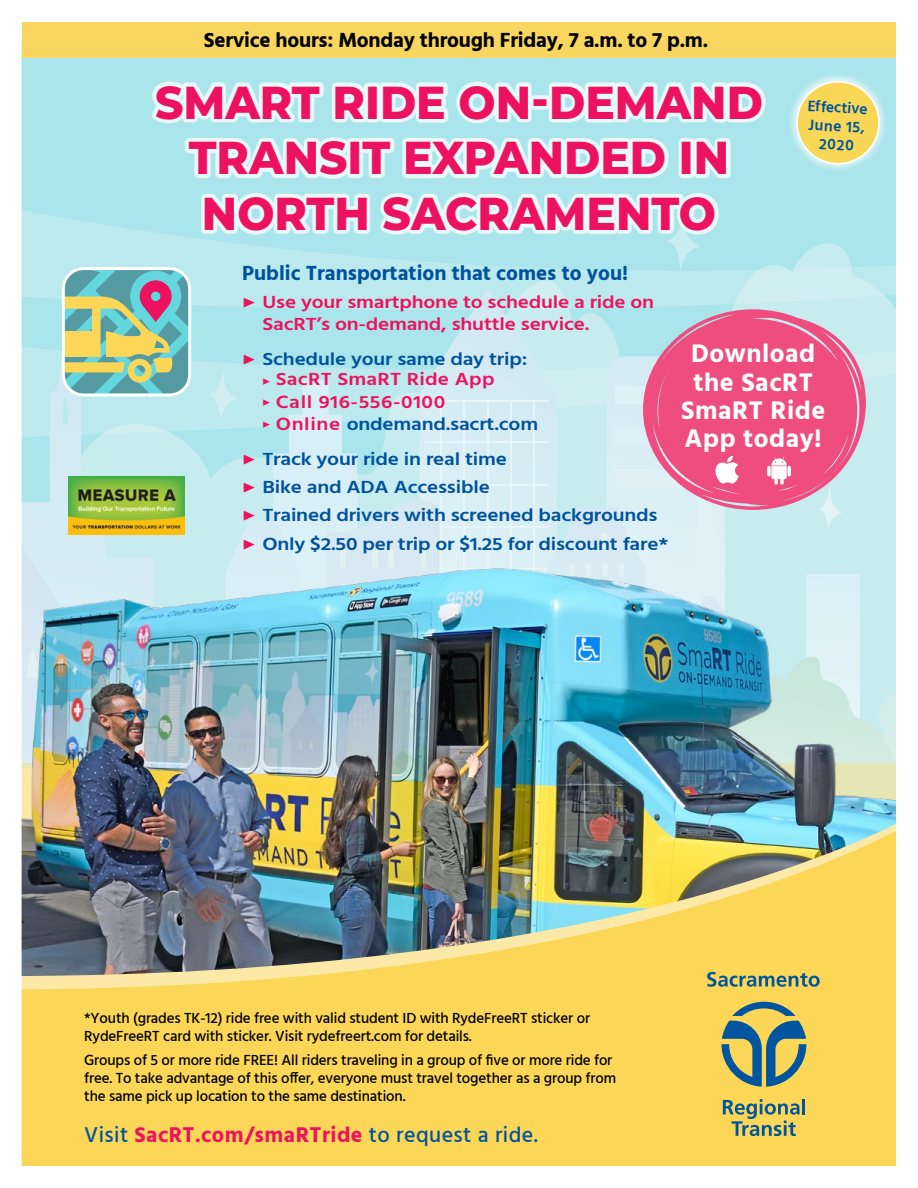
<style>
.page{position:relative;width:918px;height:1188px;background:#fff}
.page>*{position:absolute;margin:0;border:0;box-sizing:border-box;transform-origin:0 0}
.t1{font:800 46.05px/55.3px "Montserrat";color:#ed125f;text-align:center;scale:.95 1}
.t2{font:700 26.1px "Hind";letter-spacing:.02em;color:#fff}
.t3{font:500 21.9px "Hind";letter-spacing:.02em;color:#00529c}
.t4{font:700 21px "Hind";letter-spacing:-.01em;color:#000}
.t5{font:700 21px "Hind";color:#00529c}
.t6{font:600 18px/20.1px "Hind";letter-spacing:-.01em;color:#00529c;scale:1.17 1}
.t7{font:600 18px/21.6px "Hind";letter-spacing:-.01em;color:#ed125f;scale:1.17 1}
.t8{font:600 18px/21.6px "Hind";letter-spacing:.03em;color:#ed125f;scale:1.17 1}
.t9{font:600 15.6px/18.8px "Hind";color:#00529c;text-align:center}
.t10{font:500 15px/18px "Hind";letter-spacing:-.01em;color:#000}
.s1{font-family:"Minion Pro";font-weight:400;font-size:21px}
.s2{font-family:"Minion Pro";font-weight:400;font-size:21px;color:#ed125f}
.s3{font-family:"Source Sans Pro";font-weight:400;font-style:italic;font-size:12px;color:#ed125f}
.s4{color:#ed125f}
.s5{font-family:"Source Sans Pro";font-weight:400;font-style:italic;font-size:12px}
.s6{color:#00529c}
.s7{font-weight:700;color:#ed125f}
</style>
<div class="page">
<img style="left:21px;top:22px;width:875px;height:1144px">
<p class="t4" style="left:204px;top:27px;width:506px">Service hours: Monday through Friday, 7 a.m. to 7 p.m.</p>
<p class="t1" style="left:155px;top:72px;width:641px">SMART RIDE ON-DEMAND<br>TRANSIT EXPANDED IN</p>
<p class="t1" style="left:202px;top:183px;width:543px">NORTH SACRAMENTO</p>
<p class="t9" style="left:808px;top:97px;width:61px;rotate:3deg">Effective<br>June 15,<br>2020</p>
<p class="t5" style="left:242px;top:260px;width:388px">Public Transportation that comes to you!</p>
<p class="t7" style="left:263px;top:292px;width:336px;text-indent:-20px"><span class="s1">▶</span> Use your smartphone to schedule a ride on<br>SacRT’s on-demand, shuttle service.</p>
<p class="t6" style="left:263px;top:350px;width:228px;text-indent:-20px"><span class="s2">▶</span> Schedule your same day trip: <span class="s3">▶</span> <span class="s4">SacRT SmaRT Ride App</span></p>
<p class="t8" style="left:263px;top:392px;width:237px"><span class="s5">▶</span> Call 916-556-0100<br><span class="s5">▶</span> Online <span class="s6">ondemand.sacrt.com</span></p>
<p class="t6" style="left:242px;top:450px;width:228px"><span class="s2">▶</span> Track your ride in real time</p>
<p class="t6" style="left:242px;top:478px;width:213px"><span class="s2">▶</span> Bike and ADA Accessible</p>
<p class="t6" style="left:242px;top:506px;width:357px"><span class="s2">▶</span> Trained drivers with screened backgrounds</p>
<p class="t6" style="left:242px;top:535px;width:366px"><span class="s2">▶</span> Only $2.50 per trip or $1.25 for discount fare*</p>
<p class="t2" style="left:691px;top:338px;width:126px">Download</p>
<p class="t2" style="left:693px;top:366px;width:121px">the SacRT</p>
<p class="t2" style="left:681px;top:395px;width:146px">SmaRT Ride</p>
<p class="t2" style="left:685px;top:423px;width:139px">App today!</p>
<p class="t10" style="left:84px;top:1009px;width:507px">*Youth (grades TK-12) ride free with valid student ID with RydeFreeRT sticker or<br>RydeFreeRT card with sticker. Visit rydefreert.com for details.</p>
<p class="t10" style="left:84px;top:1052px;width:533px">Groups of 5 or more ride FREE! All riders traveling in a group of five or more ride for free. To take advantage of this offer, everyone must travel together as a group from the same pick up location to the same destination.</p>
<p class="t3" style="left:84px;top:1119px;width:455px">Visit <span class="s7">SacRT.com/smaRTride</span> to request a ride.</p>
</div>
